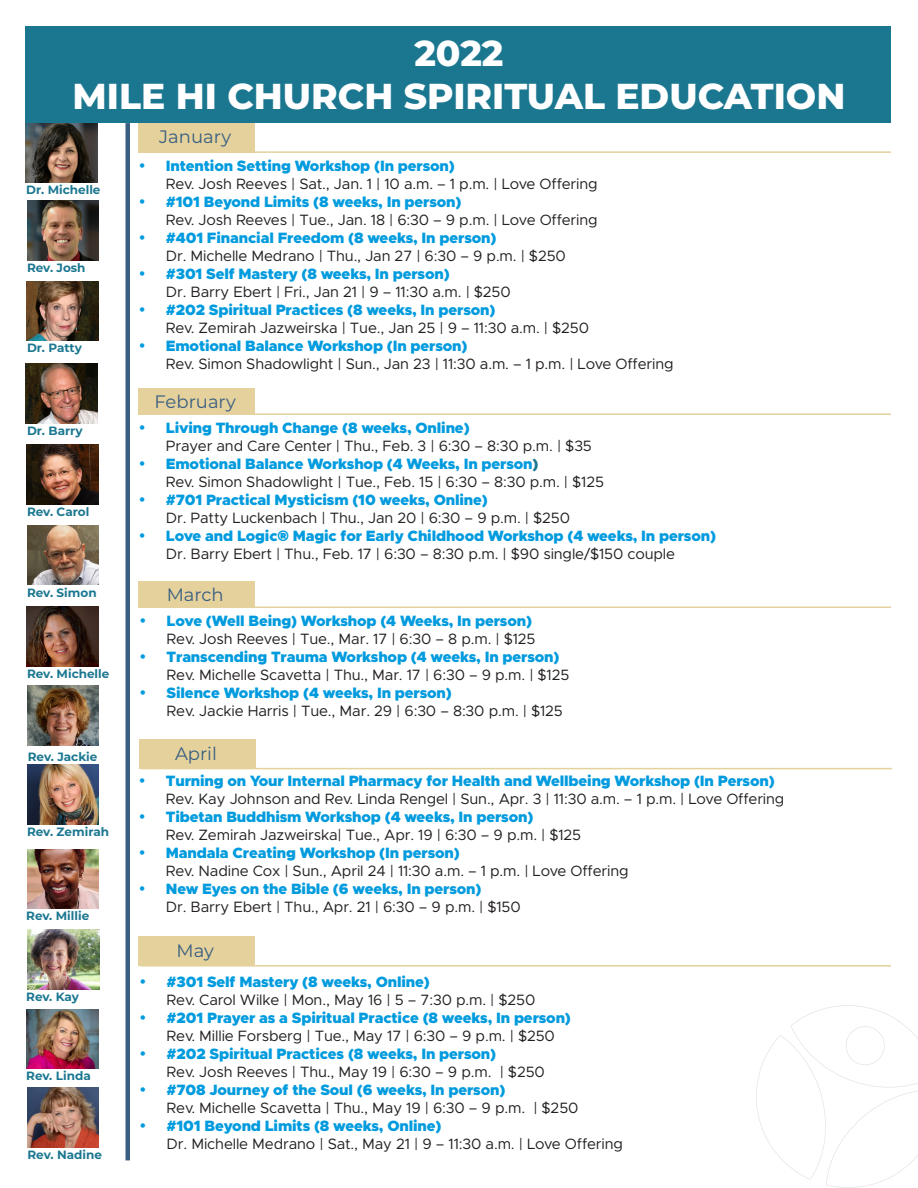
<style>
.page{position:relative;width:918px;height:1188px;background:#fff}
.page>*{position:absolute;margin:0;border:0;box-sizing:border-box;transform-origin:0 0}
.t1{font:800 36px "Montserrat";color:#fff}
.t2{font:18px "Montserrat";color:#385e81}
.t3{font:15px/18px "Metropolis";letter-spacing:-.01em;color:#231f20}
.t4{font:900 15px/18px "Metropolis";letter-spacing:-.01em;color:#009bde}
.t5{font:700 12px "Montserrat";color:#1b7790}
.s1{font-weight:900;color:#009bde}
.s2{font-weight:900;color:#1b7790}
.s3{font-family:"Montserrat";font-weight:900;color:#009bde}
.s4{font-weight:400;color:#231f20}
</style>
<div class="page">
<div style="left:26px;top:27px;width:865px;height:96px;background:#1b7790"></div>
<svg style="left:756px;top:1005px;width:162px;height:183px"></svg>
<img style="left:27px;top:201px;width:72px;height:59px">
<img style="left:26px;top:364px;width:71px;height:59px">
<img style="left:26px;top:123px;width:71px;height:60px">
<img style="left:27px;top:686px;width:72px;height:59px">
<img style="left:26px;top:281px;width:72px;height:60px">
<img style="left:27px;top:445px;width:72px;height:59px">
<img style="left:27px;top:765px;width:72px;height:59px">
<img style="left:26px;top:607px;width:72px;height:59px">
<img style="left:27px;top:525px;width:72px;height:60px">
<img style="left:27px;top:849px;width:71px;height:60px">
<img style="left:28px;top:930px;width:72px;height:59px">
<img style="left:26px;top:1009px;width:72px;height:60px">
<div style="left:125px;top:123px;width:5px;height:1037px;background:#385e81"></div>
<div style="left:139px;top:123px;width:116px;height:29px;background:#e5d19c"></div>
<hr style="left:140px;top:151px;width:751px;height:2px;background:#e5d19c">
<div style="left:139px;top:388px;width:116px;height:26px;background:#e5d19c"></div>
<hr style="left:140px;top:414px;width:751px;height:1px;background:#e5d19c">
<div style="left:139px;top:581px;width:116px;height:26px;background:#e5d19c"></div>
<hr style="left:140px;top:607px;width:751px;height:1px;background:#e5d19c">
<div style="left:140px;top:739px;width:116px;height:30px;background:#e5d19c"></div>
<hr style="left:141px;top:768px;width:751px;height:1px;background:#e5d19c">
<img style="left:27px;top:1088px;width:72px;height:59px">
<div style="left:139px;top:937px;width:116px;height:29px;background:#e5d19c"></div>
<hr style="left:140px;top:965px;width:751px;height:2px;background:#e5d19c">
<p class="t1" style="left:414px;top:27px;width:91px">2022</p>
<p class="t1" style="left:73px;top:70px;width:774px">MILE HI CHURCH SPIRITUAL EDUCATION</p>
<p class="t5" style="left:26px;top:181px;width:76px">Dr. Michelle</p>
<p class="t5" style="left:27px;top:259px;width:60px">Rev. Josh</p>
<p class="t5" style="left:27px;top:339px;width:56px">Dr. Patty</p>
<p class="t5" style="left:27px;top:422px;width:57px">Dr. Barry</p>
<p class="t5" style="left:27px;top:503px;width:64px">Rev. Carol</p>
<p class="t5" style="left:27px;top:584px;width:71px">Rev. Simon</p>
<p class="t5" style="left:27px;top:665px;width:84px">Rev. Michelle</p>
<p class="t5" style="left:28px;top:748px;width:71px">Rev. Jackie</p>
<p class="t5" style="left:27px;top:823px;width:84px">Rev. Zemirah</p>
<p class="t5" style="left:26px;top:907px;width:65px">Rev. Millie</p>
<p class="t5" style="left:26px;top:988px;width:54px">Rev. Kay</p>
<p class="t5" style="left:26px;top:1067px;width:66px">Rev. Linda</p>
<p class="t5" style="left:27px;top:1146px;width:76px">Rev. Nadine</p>
<p class="t2" style="left:159px;top:124px;width:73px">January</p>
<p class="t3" style="left:166px;top:157px;width:433px"><span class="s1">Intention Setting Workshop (In person)<br></span>Rev. Josh Reeves | Sat., Jan. 1 | 10 a.m. – 1 p.m. | Love Offering</p>
<p class="t3" style="left:166px;top:193px;width:433px"><span class="s1">#101 Beyond Limits (8 weeks, In person)<br></span>Rev. Josh Reeves | Tue., Jan. 18 | 6:30 – 9 p.m. | Love Offering</p>
<p class="t3" style="left:166px;top:229px;width:401px"><span class="s1">#401 Financial Freedom (8 weeks, In person)<br></span>Dr. Michelle Medrano | Thu., Jan 27 | 6:30 – 9 p.m. | $250</p>
<p class="t3" style="left:166px;top:265px;width:346px"><span class="s1">#301 Self Mastery (8 weeks, In person)<br></span>Dr. Barry Ebert | Fri., Jan 21 | 9 – 11:30 a.m. | $250</p>
<p class="t3" style="left:166px;top:301px;width:425px"><span class="s1">#202 Spiritual Practices (8 weeks, In person)<br></span>Rev. Zemirah Jazweirska | Tue., Jan 25 | 9 – 11:30 a.m. | $250</p>
<p class="t3" style="left:166px;top:337px;width:509px"><span class="s1">Emotional Balance Workshop (In person)<br></span>Rev. Simon Shadowlight | Sun., Jan 23 | 11:30 a.m. – 1 p.m. | Love Offering</p>
<p class="t2" style="left:155px;top:389px;width:83px">February</p>
<p class="t3" style="left:166px;top:419px;width:428px"><span class="s1">Living Through Change (8 weeks, Online)<br></span>Prayer and Care Center | Thu., Feb. 3 | 6:30 – 8:30 p.m. | $35</p>
<p class="t3" style="left:166px;top:455px;width:440px"><span class="s1">Emotional Balance Workshop (4 Weeks, In person</span><span class="s2">)<br></span>Rev. Simon Shadowlight | Tue., Feb. 15 | 6:30 – 8:30 p.m. | $125</p>
<p class="t3" style="left:166px;top:491px;width:406px"><span class="s1">#701 Practical Mysticism (10 weeks, Online)<br></span>Dr. Patty Luckenbach | Thu., Jan 20 | 6:30 – 9 p.m. | $250</p>
<p class="t3" style="left:166px;top:527px;width:552px"><span class="s1">Love and Logic</span><span class="s3">®</span> <span class="s1">Magic for Early Childhood Workshop (4 weeks, In person)<br></span>Dr. Barry Ebert | Thu., Feb. 17 | 6:30 – 8:30 p.m. | $90 single/$150 couple</p>
<p class="t2" style="left:167px;top:582px;width:58px">March</p>
<p class="t3" style="left:167px;top:612px;width:370px"><span class="s1">Love (Well Being) Workshop (4 Weeks, In person)<br></span>Rev. Josh Reeves | Tue., Mar. 17 | 6:30 – 8 p.m. | $125</p>
<p class="t3" style="left:167px;top:648px;width:404px"><span class="s1">Transcending Trauma Workshop (4 weeks, In person)<br></span>Rev. Michelle Scavetta | Thu., Mar. 17 | 6:30 – 9 p.m. | $125</p>
<p class="t3" style="left:167px;top:684px;width:398px"><span class="s1">Silence Workshop (4 weeks, In person)<br></span>Rev. Jackie Harris | Tue., Mar. 29 | 6:30 – 8:30 p.m. | $125</p>
<p class="t2" style="left:175px;top:741px;width:43px">April</p>
<p class="t3" style="left:166px;top:772px;width:620px"><span class="s1">Turning on Your Internal Pharmacy for Health and Wellbeing Workshop (In Person)<br></span>Rev. Kay Johnson and Rev. Linda Rengel | Sun., Apr. 3 | 11:30 a.m. – 1 p.m. | Love Offering</p>
<p class="t3" style="left:166px;top:808px;width:417px"><span class="s1">Tibetan Buddhism Workshop (4 weeks, In person)<br></span>Rev. Zemirah Jazweirska| Tue., Apr. 19 | 6:30 – 9 p.m. | $125</p>
<p class="t3" style="left:166px;top:844px;width:464px"><span class="s1">Mandala Creating Workshop (In person)<br></span>Rev. Nadine Cox | Sun., April 24 | 11:30 a.m. – 1 p.m. | Love Offering</p>
<p class="t3" style="left:166px;top:880px;width:356px"><span class="s1">New Eyes on the Bible (6 weeks, In person)<br></span>Dr. Barry Ebert | Thu., Apr. 21 | 6:30 – 9 p.m. | $150</p>
<p class="t2" style="left:177px;top:938px;width:39px">May</p>
<p class="t3" style="left:167px;top:972px;width:370px"><span class="s1">#301 Self Mastery (8 weeks, Online)<br></span>Rev. Carol Wilke | Mon., May 16 | 5 – 7:30 p.m. | $250</p>
<p class="t4" style="left:167px;top:1008px;width:406px">#201 Prayer as a Spiritual Practice (8 weeks, In person)<br><span class="s4">Rev. Millie Forsberg | Tue., May 17 | 6:30 – 9 p.m. | $250</span></p>
<p class="t3" style="left:167px;top:1044px;width:380px"><span class="s1">#202 Spiritual Practices (8 weeks, In person)<br></span>Rev. Josh Reeves | Thu., May 19 | 6:30 – 9 p.m. | $250</p>
<p class="t3" style="left:167px;top:1080px;width:413px"><span class="s1">#708 Journey of the Soul (6 weeks, In person)<br></span>Rev. Michelle Scavetta | Thu., May 19 | 6:30 – 9 p.m. | $250</p>
<p class="t3" style="left:167px;top:1116px;width:458px"><span class="s1">#101 Beyond Limits (8 weeks, Online)<br></span>Dr. Michelle Medrano | Sat., May 21 | 9 – 11:30 a.m. | Love Offering</p>
</div>
